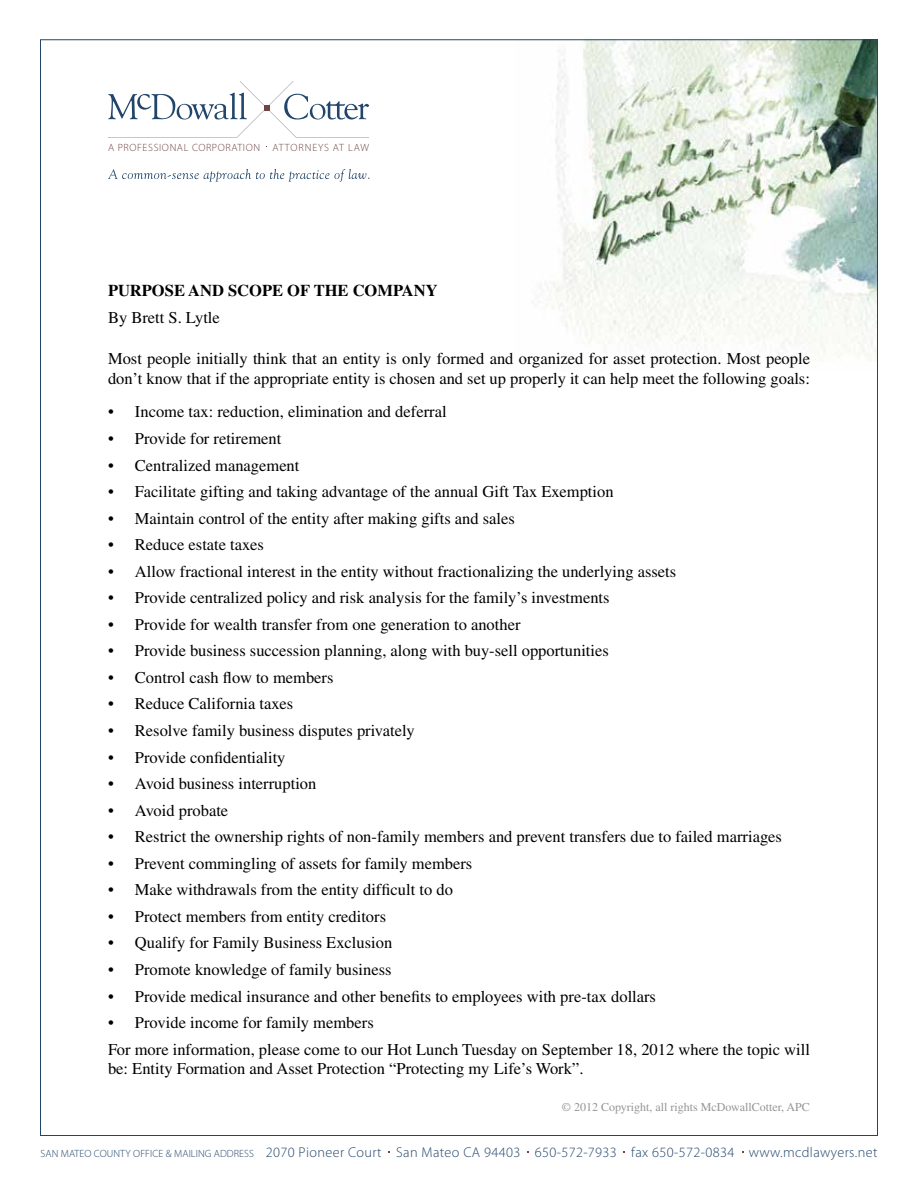
<style>
.page{position:relative;width:918px;height:1188px;background:#fff}
.page>*{position:absolute;margin:0;border:0;box-sizing:border-box;transform-origin:0 0}
.t1{font:16.5px/19.8px "Times";color:#000}
.t2{font:700 16.5px "Times";color:#000}
.t3{font:14.25px "Myriad MM 215 600";letter-spacing:.025em;color:#22466b}
.t4{font:12px "Times";color:#939598}
.t5{font:10.5px "Myriad MM 215 600";letter-spacing:.055em;color:#714546}
.s1{font-size:10.5px}
</style>
<div class="page">
<img style="left:532px;top:42px;width:344px;height:319px">
<svg style="left:108px;top:81px;width:261px;height:57px"></svg>
<svg style="left:108px;top:169px;width:262px;height:13px"></svg>
<p class="t5" style="left:108px;top:142px;width:263px">A PROFESSIONAL CORPORATION ATTORNEYS AT LAW</p>
<p class="t2" style="left:108px;top:281px;width:331px">PURPOSE AND SCOPE OF THE COMPANY</p>
<p class="t1" style="left:108px;top:307px;width:113px">By Brett S. Lytle</p>
<p class="t1" style="left:108px;top:349px;width:704px">Most people initially think that an entity is only formed and organized for asset protection. Most people don’t know that if the appropriate entity is chosen and set up properly it can help meet the following goals:</p>
<p class="t1" style="left:108px;top:402px;width:340px">• Income tax: reduction, elimination and deferral</p>
<p class="t1" style="left:108px;top:428px;width:175px">• Provide for retirement</p>
<p class="t1" style="left:108px;top:455px;width:193px">• Centralized management</p>
<p class="t1" style="left:108px;top:482px;width:507px">• Facilitate gifting and taking advantage of the annual Gift Tax Exemption</p>
<p class="t1" style="left:108px;top:508px;width:408px">• Maintain control of the entity after making gifts and sales</p>
<p class="t1" style="left:108px;top:535px;width:157px">• Reduce estate taxes</p>
<p class="t1" style="left:108px;top:561px;width:570px">• Allow fractional interest in the entity without fractionalizing the underlying assets</p>
<p class="t1" style="left:108px;top:588px;width:503px">• Provide centralized policy and risk analysis for the family’s investments</p>
<p class="t1" style="left:108px;top:614px;width:414px">• Provide for wealth transfer from one generation to another</p>
<p class="t1" style="left:108px;top:641px;width:502px">• Provide business succession planning, along with buy-sell opportunities</p>
<p class="t1" style="left:108px;top:667px;width:227px">• Control cash flow to members</p>
<p class="t1" style="left:108px;top:694px;width:187px">• Reduce California taxes</p>
<p class="t1" style="left:108px;top:721px;width:308px">• Resolve family business disputes privately</p>
<p class="t1" style="left:108px;top:747px;width:179px">• Provide confidentiality</p>
<p class="t1" style="left:108px;top:774px;width:210px">• Avoid business interruption</p>
<p class="t1" style="left:108px;top:800px;width:122px">• Avoid probate</p>
<p class="t1" style="left:108px;top:827px;width:676px">• Restrict the ownership rights of non-family members and prevent transfers due to failed marriages</p>
<p class="t1" style="left:108px;top:853px;width:366px">• Prevent commingling of assets for family members</p>
<p class="t1" style="left:108px;top:880px;width:346px">• Make withdrawals from the entity difficult to do</p>
<p class="t1" style="left:108px;top:906px;width:280px">• Protect members from entity creditors</p>
<p class="t1" style="left:108px;top:933px;width:286px">• Qualify for Family Business Exclusion</p>
<p class="t1" style="left:108px;top:959px;width:285px">• Promote knowledge of family business</p>
<p class="t1" style="left:108px;top:986px;width:550px">• Provide medical insurance and other benefits to employees with pre-tax dollars</p>
<p class="t1" style="left:108px;top:1009px;width:704px;line-height:26.5px">• Provide income for family members<br>For more information, please come to our Hot Lunch Tuesday on September 18, 2012 where the topic will</p>
<p class="t1" style="left:108px;top:1059px;width:477px">be: Entity Formation and Asset Protection “Protecting my Life’s Work”.</p>
<p class="t4" style="left:562px;top:1100px;width:250px">© 2012 Copyright, all rights McDowallCotter, APC</p>
<p class="t3" style="left:41px;top:1145px;width:838px"><span class="s1">SAN MATEO COUNTY OFFICE &amp; MAILING ADDRESS</span> 2070 Pioneer Court San Mateo CA 94403 650-572-7933 fax 650-572-0834 www.mcdlawyers.net</p>
</div>
